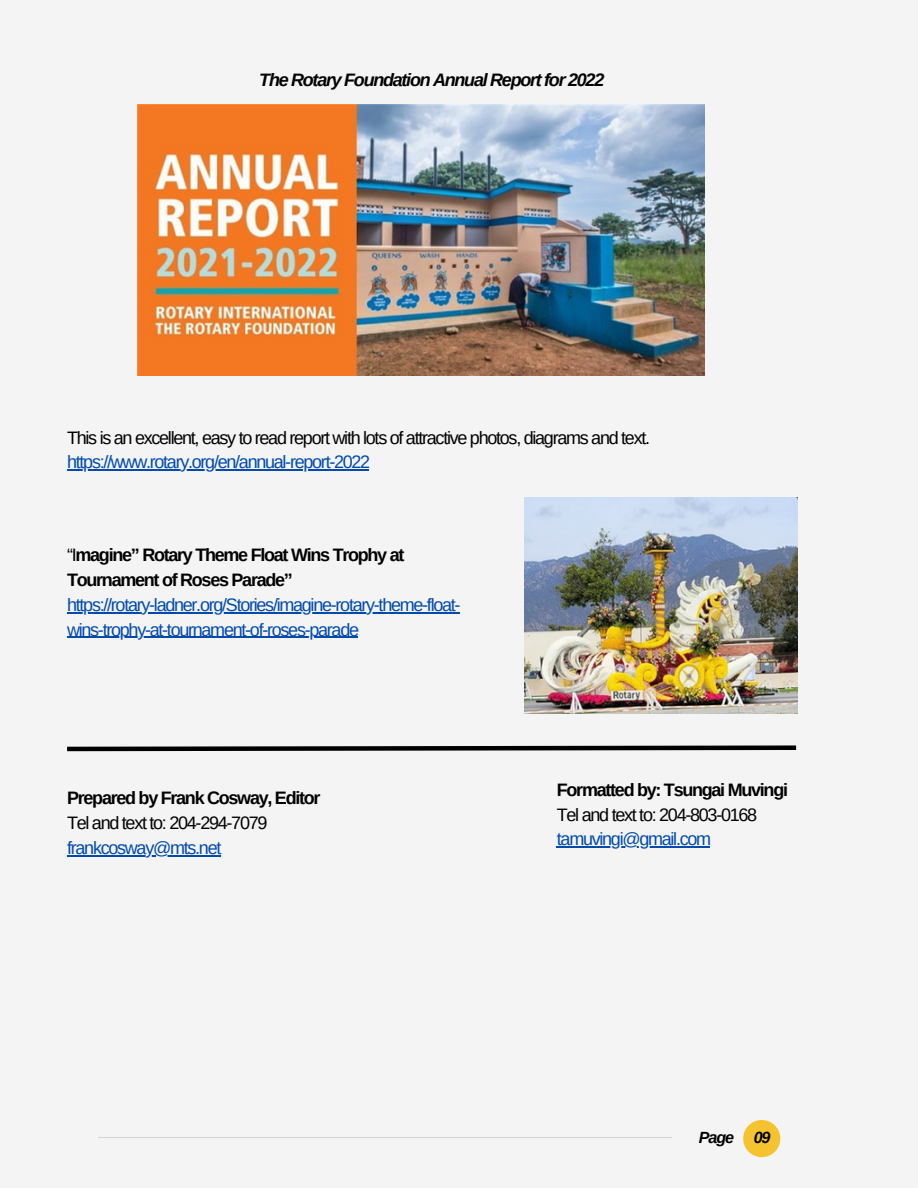
<style>
.page{position:relative;width:918px;height:1188px;background:#f4f4f4}
.page>*{position:absolute;margin:0;border:0;box-sizing:border-box;transform-origin:0 0}
.t1{font:18px/24.8px "Arimo";letter-spacing:-.07em;color:#004aad}
.t2{font:18px "Arimo";letter-spacing:-.07em;color:#000}
.t3{font:700 18px/24.8px "Arimo";letter-spacing:-.07em;color:#000}
.t4{font:italic 700 18px "Arimo";letter-spacing:-.07em;color:#000}
.t5{font:italic 700 16.2px "Arimo";letter-spacing:-.07em;color:#000}
.s1{font-weight:400}
</style>
<div class="page">
<hr style="left:98px;top:1137px;width:574px;height:1px;background:#000">
<div style="left:743px;top:1120px;width:37px;height:37px;background:#f5c32f;border-radius:50%"></div>
<img style="left:525px;top:498px;width:272px;height:216px">
<hr style="left:67px;top:612px;width:392px;height:1px;background:#004aad">
<hr style="left:67px;top:637px;width:291px;height:1px;background:#004aad">
<hr style="left:67px;top:855px;width:153px;height:1px;background:#004aad">
<hr style="left:557px;top:847px;width:153px;height:1px;background:#004aad">
<hr style="left:67px;top:470px;width:302px;height:1px;background:#004aad">
<svg style="left:67px;top:745px;width:730px;height:7px"></svg>
<img style="left:138px;top:105px;width:567px;height:271px">
<p class="t4" style="left:259px;top:69px;width:347px">The Rotary Foundation Annual Report for 2022</p>
<p class="t2" style="left:67px;top:427px;width:585px">This is an excellent, easy to read report with lots of attractive photos, diagrams and text.</p>
<p class="t1" style="left:67px;top:450px;width:305px">https://www.rotary.org/en/annual-report-2022</p>
<p class="t3" style="left:67px;top:543px;width:339px"><span class="s1">“I</span>magine” Rotary Theme Float Wins Trophy at<br>Tournament of Roses Parade”</p>
<p class="t1" style="left:67px;top:592px;width:395px">https://rotary-ladner.org/Stories/imagine-rotary-theme-float&shy;wins-trophy-at-tournament-of-roses-parade</p>
<p class="t3" style="left:67px;top:786px;width:255px">Prepared by Frank Cosway, Editor</p>
<p class="t2" style="left:67px;top:813px;width:202px">Tel and text to: 204-294-7079</p>
<p class="t1" style="left:67px;top:835px;width:156px">frankcosway@mts.net</p>
<p class="t3" style="left:557px;top:777px;width:233px">Formatted by: Tsungai Muvingi</p>
<p class="t2" style="left:557px;top:804px;width:202px">Tel and text to: 204-803-0168</p>
<p class="t1" style="left:557px;top:827px;width:156px">tamuvingi@gmail.com</p>
<p class="t5" style="left:699px;top:1129px;width:73px">Page 09</p>
</div>
